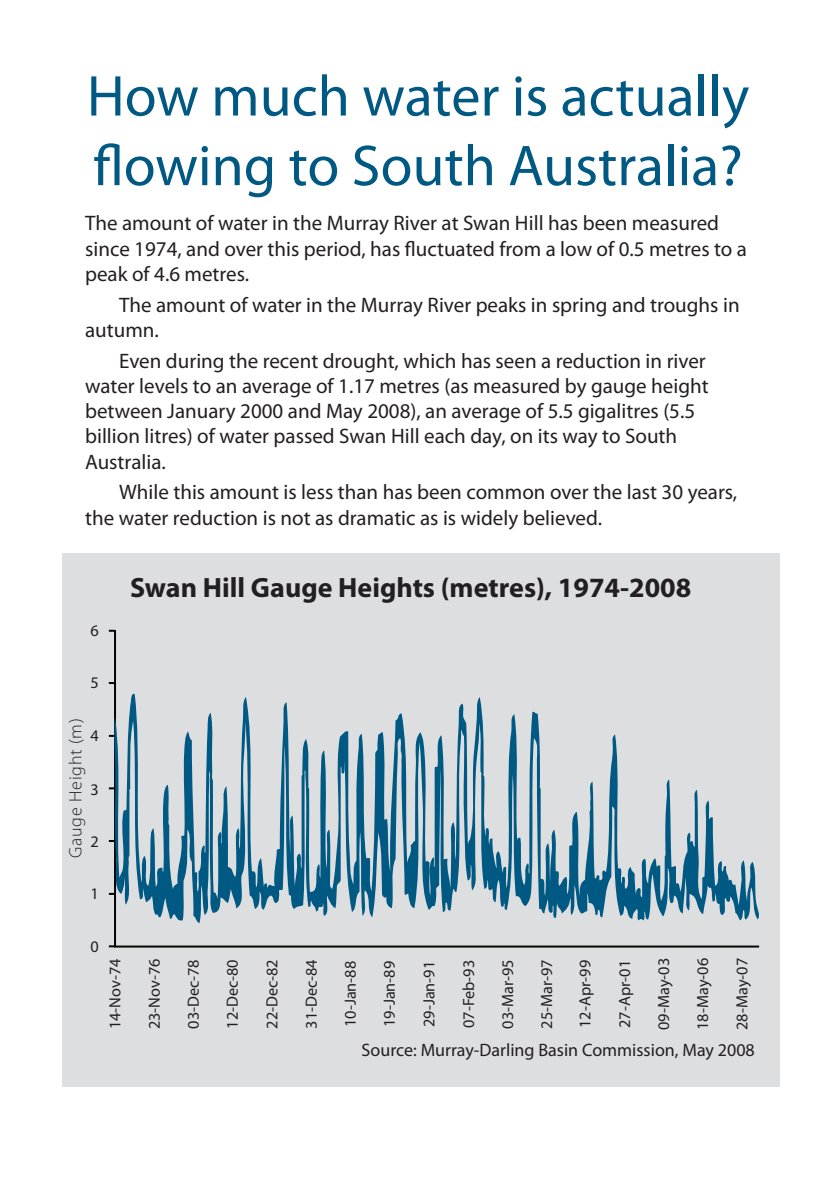
<style>
.page{position:relative;width:840px;height:1191px;background:#fff}
.page>*{position:absolute;margin:0;border:0;box-sizing:border-box;transform-origin:0 0}
.No_Spacing{font:58px/69.6px "Myriad Pro";color:#005983}
.No_Spacing-2{font:700 28px "Myriad Pro";color:#231f20}
.No_Spacing-3{font:21px/25.2px "Myriad Pro";color:#231f20}
.No_Spacing-4{font:18px "Myriad Pro";color:#231f20}
.t1{font:300 18px "Myriad Pro";letter-spacing:.04em;color:#231f20}
.t2{font:16.2px "Myriad Pro";color:#231f20}
</style>
<div class="page">
<div style="left:62px;top:553px;width:717px;height:533px;background:#dddee0"></div>
<svg style="left:108px;top:629px;width:652px;height:319px"></svg>
<svg style="left:113px;top:693px;width:647px;height:230px"></svg>
<p class="No_Spacing" style="left:87px;top:60px;width:663px">How much water is actually flowing to South Australia?</p>
<p class="No_Spacing-3" style="left:85px;top:210px;width:663px">The amount of water in the Murray River at Swan Hill has been measured since 1974, and over this period, has fluctuated from a low of 0.5 metres to a peak of 4.6 metres.</p>
<p class="No_Spacing-3" style="left:85px;top:292px;width:655px;text-indent:34px">The amount of water in the Murray River peaks in spring and troughs in autumn.</p>
<p class="No_Spacing-3" style="left:85px;top:348px;width:624px;text-indent:34px">Even during the recent drought, which has seen a reduction in river water levels to an average of 1.17 metres (as measured by gauge height between January 2000 and May 2008), an average of 5.5 gigalitres (5.5 billion litres) of water passed Swan Hill each day, on its way to South Australia.</p>
<p class="No_Spacing-3" style="left:85px;top:479px;width:653px;text-indent:34px">While this amount is less than has been common over the last 30 years, the water reduction is not as dramatic as is widely believed.</p>
<p class="t2" style="left:90px;top:620px;width:10px">6</p>
<p class="t2" style="left:90px;top:673px;width:10px">5</p>
<p class="t1" style="left:65px;top:857px;width:141px;rotate:-90deg">Gauge Height (m)</p>
<p class="t2" style="left:90px;top:725px;width:10px">4</p>
<p class="t2" style="left:90px;top:779px;width:10px">3</p>
<p class="t2" style="left:90px;top:831px;width:10px">2</p>
<p class="t2" style="left:90px;top:883px;width:10px">1</p>
<p class="No_Spacing-2" style="left:130px;top:569px;width:562px">Swan Hill Gauge Heights (metres), 1974-2008</p>
<p class="t2" style="left:90px;top:936px;width:10px">0</p>
<p class="t2" style="left:105px;top:1029px;width:72px;rotate:-90deg">14-nov-74</p>
<p class="t2" style="left:144px;top:1029px;width:72px;rotate:-90deg">23-nov-76</p>
<p class="t2" style="left:183px;top:1028px;width:71px;rotate:-90deg">03-Dec-78</p>
<p class="t2" style="left:222px;top:1028px;width:71px;rotate:-90deg">12-Dec-80</p>
<p class="t2" style="left:262px;top:1028px;width:71px;rotate:-90deg">22-Dec-82</p>
<p class="t2" style="left:301px;top:1028px;width:71px;rotate:-90deg">31-Dec-84</p>
<p class="t2" style="left:340px;top:1027px;width:68px;rotate:-90deg">10-Jan-88</p>
<p class="t2" style="left:379px;top:1027px;width:68px;rotate:-90deg">19-Jan-89</p>
<p class="t2" style="left:419px;top:1027px;width:68px;rotate:-90deg">29-Jan-91</p>
<p class="t2" style="left:458px;top:1028px;width:70px;rotate:-90deg">07-feb-93</p>
<p class="t2" style="left:497px;top:1028px;width:71px;rotate:-90deg">03-Mar-95</p>
<p class="t2" style="left:536px;top:1028px;width:71px;rotate:-90deg">25-Mar-97</p>
<p class="t2" style="left:574px;top:1027px;width:69px;rotate:-90deg">12-Apr-99</p>
<p class="t2" style="left:614px;top:1027px;width:69px;rotate:-90deg">27-Apr-01</p>
<p class="t2" style="left:653px;top:1029px;width:73px;rotate:-90deg">09-May-03</p>
<p class="t2" style="left:692px;top:1029px;width:73px;rotate:-90deg">18-May-06</p>
<p class="t2" style="left:731px;top:1029px;width:73px;rotate:-90deg">28-May-07</p>
<p class="No_Spacing-4" style="left:361px;top:1038px;width:394px">Source: Murray-Darling Basin Commission, May 2008</p>
</div>
